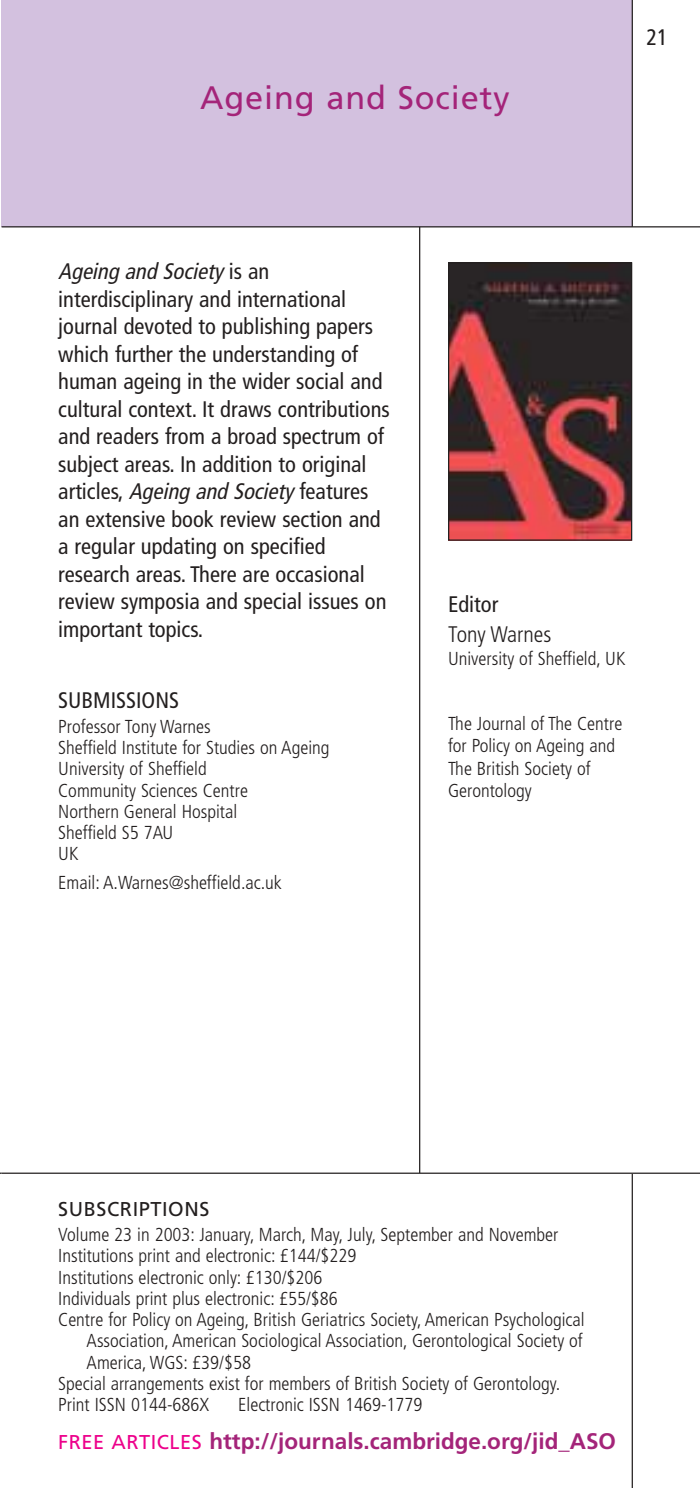
<style>
.page{position:relative;width:700px;height:1488px;background:#fff}
.page>*{position:absolute;margin:0;border:0;box-sizing:border-box;transform-origin:0 0}
.t1{font:32.5px "Frutiger";letter-spacing:.03em;color:#a42479}
.t2{font:condensed 22.5px/27.5px "Frutiger";color:#231f1f}
.t3{font:700 22.5px "Frutiger";color:#a42479}
.t4{font:300 condensed 22.5px "Frutiger";color:#231f1f}
.t5{font:20px "Frutiger";letter-spacing:.03em;color:#231f1f}
.t6{font:300 condensed 18.75px/21.2px "Frutiger";color:#231f1f}
.s1{font-style:italic}
.s2{font-weight:400;font-size:20px;color:#ed008b}
</style>
<div class="page">
<div style="left:2px;top:0;width:630px;height:227px;background:#d3c1df"></div>
<hr style="left:2px;top:226px;width:698px;height:1px;background:#231f1f">
<hr style="left:632px;top:0;width:1px;height:227px;background:#231f1f">
<hr style="left:419px;top:227px;width:1px;height:946px;background:#231f1f">
<img style="left:450px;top:264px;width:180px;height:275px">
<div style="left:448px;top:262px;width:184px;height:279px;border:1px solid #231f1f"></div>
<hr style="left:632px;top:1173px;width:1px;height:314px;background:#231f1f">
<hr style="left:2px;top:1172px;width:698px;height:1px;background:#231f1f">
<h1 class="t1" style="left:200px;top:85px;width:311px">Ageing and Society</h1>
<p class="t2" style="left:646px;top:25px;width:23px">21</p>
<p class="t2" style="left:58px;top:259px;width:333px"><span class="s1">Ageing and Society</span> i s a n interdisciplinary and international journal devoted to publishing papers which further the understanding of human ageing in the wider social and cultural context. It draws contributions and readers from a broad spectrum of subject areas. In addition to original articles, <span class="s1">Ageing and Society</span> features an extensive book review section and a regular updating on specified research areas. There are occasional review symposia and special issues on important topics.</p>
<p class="t2" style="left:58px;top:688px;width:122px">SUBMISSIONS</p>
<p class="t6" style="left:58px;top:717px;width:273px">Professor Tony Warnes<br>Sheffield Institute for Studies on Ageing<br>University of Sheffield<br>Community Sciences Centre<br>Northern General Hospital<br>Sheffield S5 7AU<br>UK</p>
<p class="t6" style="left:58px;top:873px;width:225px">Email: A.Warnes@sheffield.ac.uk</p>
<p class="t2" style="left:448px;top:592px;width:52px">Editor</p>
<p class="t4" style="left:448px;top:625px;width:105px">Tony Warnes</p>
<p class="t6" style="left:448px;top:649px;width:179px">University of Sheffield, UK</p>
<p class="t6" style="left:448px;top:713px;width:176px;line-height:22.5px">The Journal of The Centre for Policy on Ageing and<br>The British Society of<br>Gerontology</p>
<p class="t5" style="left:58px;top:1201px;width:153px">SUBSCRIPTIONS</p>
<p class="t6" style="left:58px;top:1225px;width:502px">Volume 23 in 2003: January, March, May, July, September and November</p>
<p class="t6" style="left:58px;top:1246px;width:300px">Institutions print and electronic: £144/$229</p>
<p class="t6" style="left:58px;top:1267px;width:266px">Institutions electronic only: £130/$206</p>
<p class="t6" style="left:58px;top:1289px;width:281px">Individuals print plus electronic: £55/$86</p>
<p class="t6" style="left:58px;top:1310px;width:528px">Centre for Policy on Ageing, British Geriatrics Society, American Psychological</p>
<p class="t6" style="left:87px;top:1331px;width:498px">Association, American Sociological Association, Gerontological Society of</p>
<p class="t6" style="left:87px;top:1352px;width:166px">America, WGS: £39/$58</p>
<p class="t6" style="left:58px;top:1374px;width:504px">Special arrangements exist for members of British Society of Gerontology.</p>
<p class="t6" style="left:58px;top:1395px;width:153px">Print ISSN 0144-686X</p>
<p class="t6" style="left:238px;top:1395px;width:186px">Electronic ISSN 1469-1779</p>
<p class="t3" style="left:58px;top:1431px;width:559px"><span class="s2">FREE ARTICLES</span> http://journals.cambridge.org/jid_ASO</p>
</div>
